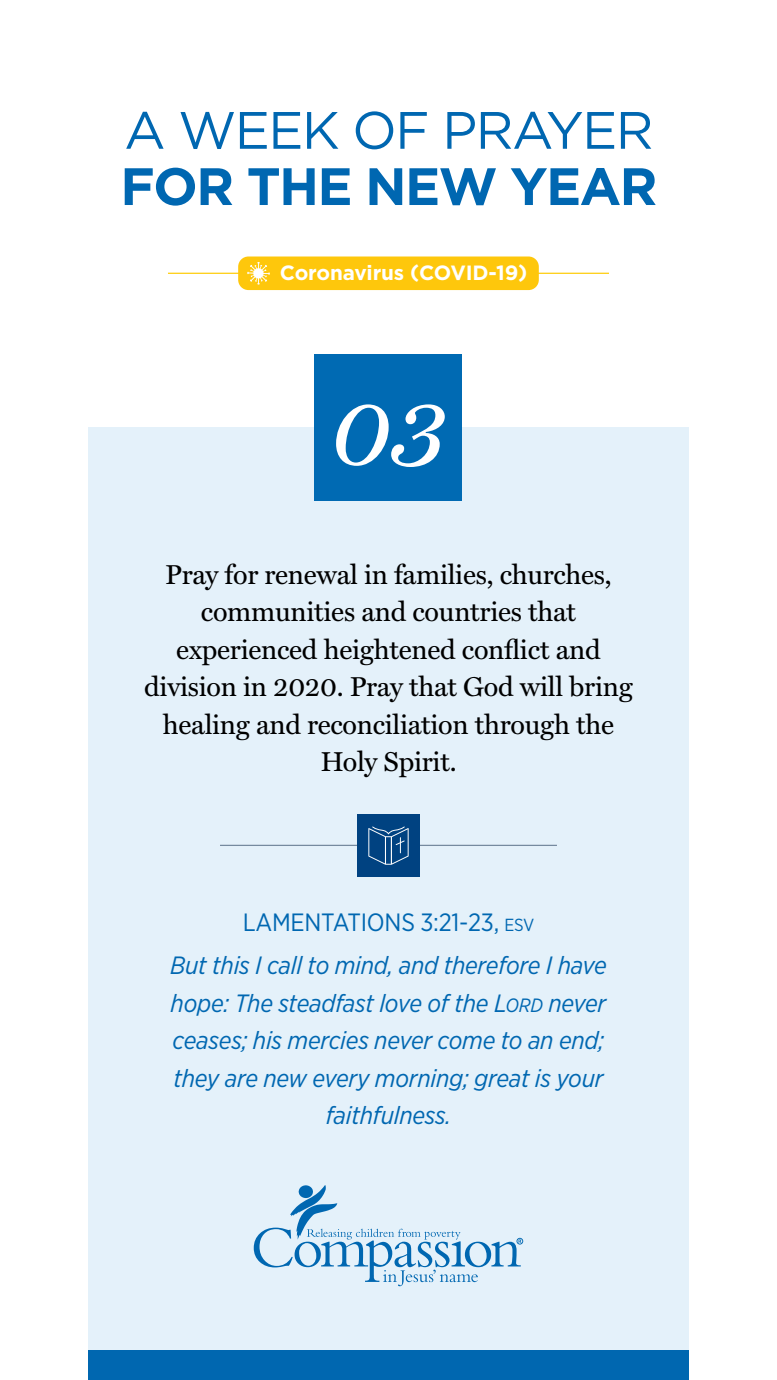
<style>
.page{position:relative;width:777px;height:1380px;background:#fff}
.page>*{position:absolute;margin:0;border:0;box-sizing:border-box;transform-origin:0 0}
.t1{font:italic 96.88px "Miller Text";color:#fff}
.t2{font:52.5px "Gotham";letter-spacing:-.03em;color:#0067b1}
.t3{font:700 52.5px "Gotham";letter-spacing:-.03em;color:#0067b1}
.t4{font:27.5px/37.5px "Miller Text";letter-spacing:-.01em;color:#000;text-align:center}
.t5{font:italic 25px/37.5px "Gotham Narrow";letter-spacing:-.01em;color:#0067b1;text-align:center}
.t6{font:700 20.62px "Gotham";letter-spacing:-.005em;color:#fff}
.s1{font-style:normal}
.s2{font-style:normal;font-size:17.5px}
.s3{font-size:19.25px}
</style>
<div class="page">
<div style="left:88px;top:428px;width:600px;height:952px;background:#e4f1fa"></div>
<hr style="left:220px;top:845px;width:336px;height:1px;background:#768a9f">
<div style="left:357px;top:814px;width:62px;height:63px;background:#004281"></div>
<svg style="left:368px;top:826px;width:40px;height:39px"></svg>
<div style="left:88px;top:1350px;width:600px;height:30px;background:#0067b0"></div>
<hr style="left:168px;top:273px;width:440px;height:1px;background:#fecd0c">
<div style="left:315px;top:354px;width:147px;height:147px;background:#006ab3"></div>
<svg style="left:254px;top:1185px;width:269px;height:101px"></svg>
<div style="left:238px;top:257px;width:300px;height:33px;background:#fec70c;border-radius:10px"></div>
<svg style="left:247px;top:262px;width:23px;height:23px"></svg>
<p class="t2" style="left:124px;top:97px;width:531px">A WEEK OF PRAYER</p>
<p class="t3" style="left:120px;top:152px;width:538px">FOR THE NEW YEAR</p>
<p class="t6" style="left:280px;top:259px;width:249px">Coronavirus (COVID-19)</p>
<p class="t1" style="left:331px;top:354px;width:116px">03</p>
<p class="t4" style="left:144px;top:553px;width:490px">Pray for renewal in families, churches, communities and countries that experienced heightened conflict and division in 2020. Pray that God will bring healing and reconciliation through the Holy Spirit.</p>
<p class="t5" style="left:170px;top:900px;width:438px;line-height:43.1px"><span class="s1">LAMENTATIONS 3:21-23,</span> <span class="s2">ESV<br></span>But this I call to mind, and therefore I have</p>
<p class="t5" style="left:170px;top:984px;width:437px">hope: The steadfast love of the L<span class="s3">ord</span> never ceases; his mercies never come to an end; they are new every morning; great is your faithfulness.</p>
</div>
